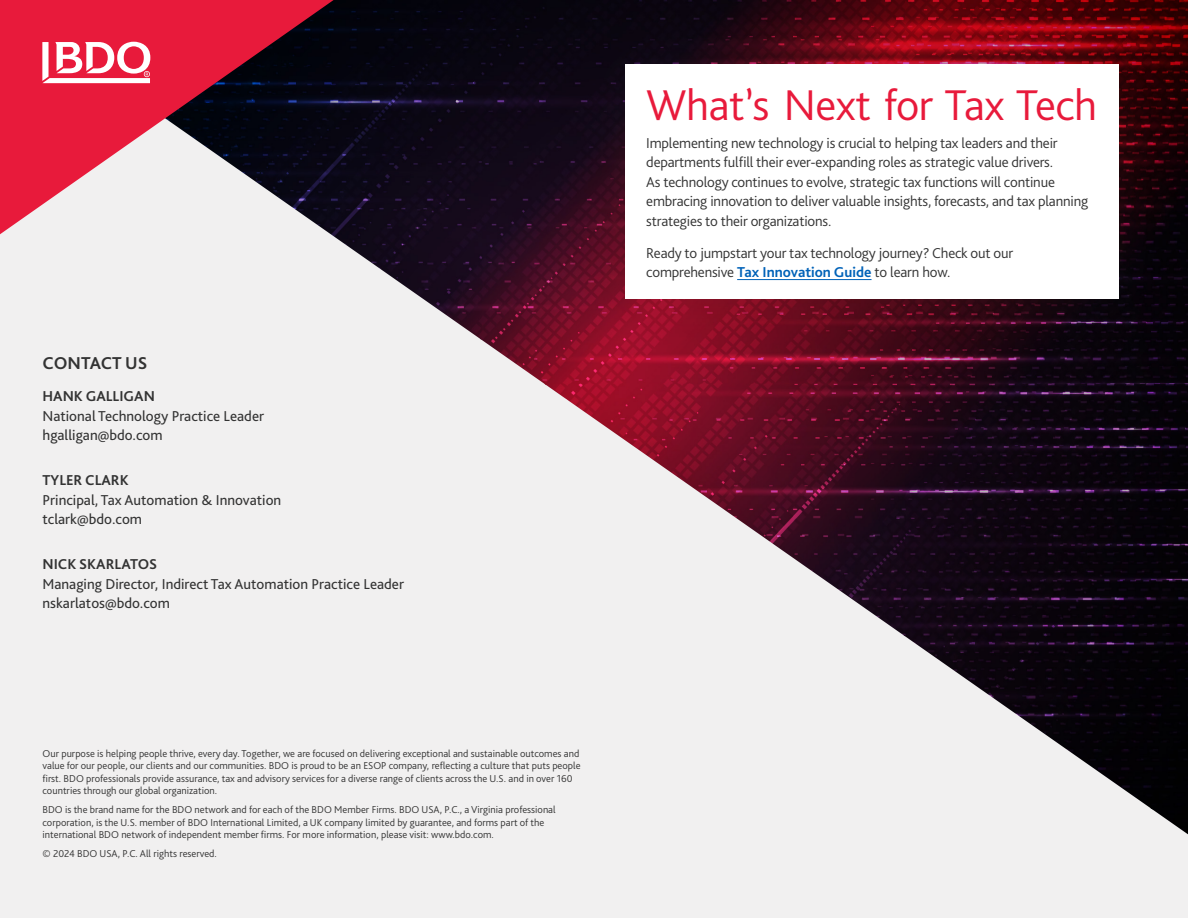
<style>
.page{position:relative;width:1188px;height:918px;background:#f1f0f0}
.page>*{position:absolute;margin:0;border:0;box-sizing:border-box;transform-origin:0 0}
.t1{font:300 45px "Bliss Pro";letter-spacing:-.01em;color:#e81a3b}
.t2{font:700 18px "Bliss Pro";color:#333}
.t3{font:300 15px/19.5px "Bliss Pro";letter-spacing:-.01em;color:#333}
.t4{font:15px/19.5px "Bliss Pro";color:#333}
.t5{font:700 15px "Bliss Pro";color:#333}
.t6{font:300 10.5px/12.6px "Bliss Pro";color:#333}
.s1{font-weight:700;color:#0062b8}
</style>
<div class="page">
<img style="left:482px;top:0;width:706px;height:384px">
<img style="left:330px;top:0;width:152px;height:340px">
<img style="left:904px;top:384px;width:284px;height:424px">
<img style="left:544px;top:384px;width:361px;height:252px">
<img style="left:1150px;top:808px;width:38px;height:26px">
<svg style="left:0;top:0;width:334px;height:234px;fill:#e81a3b"></svg>
<svg style="left:42px;top:42px;width:108px;height:41px"></svg>
<div style="left:565px;top:4px;width:613px;height:354px;background:#333;opacity:.15"></div>
<div style="left:625px;top:64px;width:493px;height:235px;background:#fff"></div>
<hr style="left:737px;top:279px;width:135px;height:1px;background:#0062b8">
<h2 class="t2" style="left:43px;top:352px;width:106px">CONTACT US</h2>
<h3 class="t5" style="left:43px;top:387px;width:114px">HANK GALLIGAN</h3>
<h3 class="t4" style="left:43px;top:405px;width:223px">National Technology Practice Leader hgalligan@bdo.com</h3>
<h3 class="t5" style="left:43px;top:471px;width:88px">TYLER CLARK</h3>
<h3 class="t4" style="left:43px;top:489px;width:240px">Principal, Tax Automation &amp; Innovation tclark@bdo.com</h3>
<h3 class="t5" style="left:43px;top:555px;width:116px">NICK SKARLATOS</h3>
<h3 class="t4" style="left:43px;top:573px;width:363px">Managing Director, Indirect Tax Automation Practice Leader nskarlatos@bdo.com</h3>
<p class="t6" style="left:43px;top:747px;width:540px">Our purpose is helping people thrive, every day. Together, we are focused on delivering exceptional and sustainable outcomes and value for our people, our clients and our communities. BDO is proud to be an ESOP company, reflecting a culture that puts people first. BDO professionals provide assurance, tax and advisory services for a diverse range of clients across the U.S. and in over 160 countries through our global organization.</p>
<p class="t6" style="left:43px;top:803px;width:515px">BDO is the brand name for the BDO network and for each of the BDO Member Firms. BDO USA, P.C., a Virginia professional corporation, is the U.S. member of BDO International Limited, a UK company limited by guarantee, and forms part of the international BDO network of independent member firms. For more information, please visit: www.bdo.com.</p>
<p class="t6" style="left:43px;top:847px;width:176px">© 2024 BDO USA, P.C. All rights reserved.</p>
<h1 class="t1" style="left:646px;top:77px;width:452px">What’s Next for Tax Tech</h1>
<p class="t3" style="left:646px;top:132px;width:443px">Implementing new technology is crucial to helping tax leaders and their departments fulfill their ever-expanding roles as strategic value drivers.<br>As technology continues to evolve, strategic tax functions will continue embracing innovation to deliver valuable insights, forecasts, and tax planning strategies to their organizations.</p>
<h3 class="t3" style="left:646px;top:243px;width:368px">Ready to jumpstart your tax technology journey? Check out our comprehensive <span class="s1">Tax Innovation Guide</span> to learn how.</h3>
</div>
